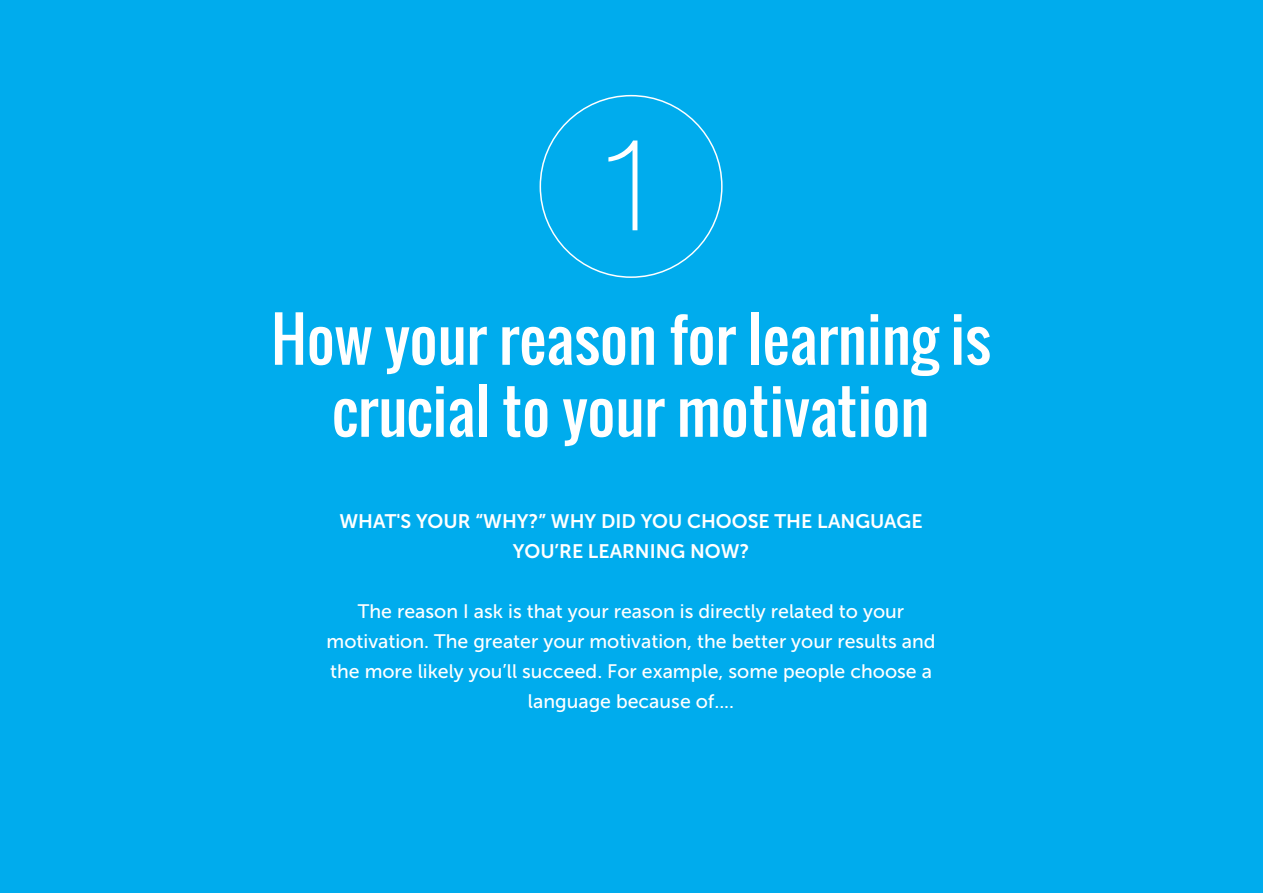
<style>
.page{position:relative;width:1263px;height:893px;background:#00aced}
.page>*{position:absolute;margin:0;border:0;box-sizing:border-box;transform-origin:0 0}
.t1{font:100 130.05px "Helvetica Neue";color:#fff}
.t2{font:60px/72px "Oswald";color:#fff;text-align:center}
.t3{font:19.5px/30px "Museo Sans 500";color:#fff;text-align:center}
.t4{font:19.5px/30px "Museo Sans 700";color:#fff;text-align:center}
</style>
<div class="page">
<svg style="left:540px;top:95px;width:183px;height:183px"></svg>
<h1 class="t1" style="left:594px;top:85px;width:74px">1</h1>
<h2 class="t2" style="left:271px;top:303px;width:721px">How your reason for learning is crucial to your motivation</h2>
<p class="t4" style="left:339px;top:507px;width:585px">WHAT'S YOUR “WHY?” WHY DID YOU CHOOSE THE LANGUAGE<br>YOU’RE LEARNING NOW?</p>
<p class="t3" style="left:327px;top:597px;width:610px">The reason I ask is that your reason is directly related to your motivation. The greater your motivation, the better your results and the more likely you’ll succeed. For example, some people choose a language because of....</p>
</div>
